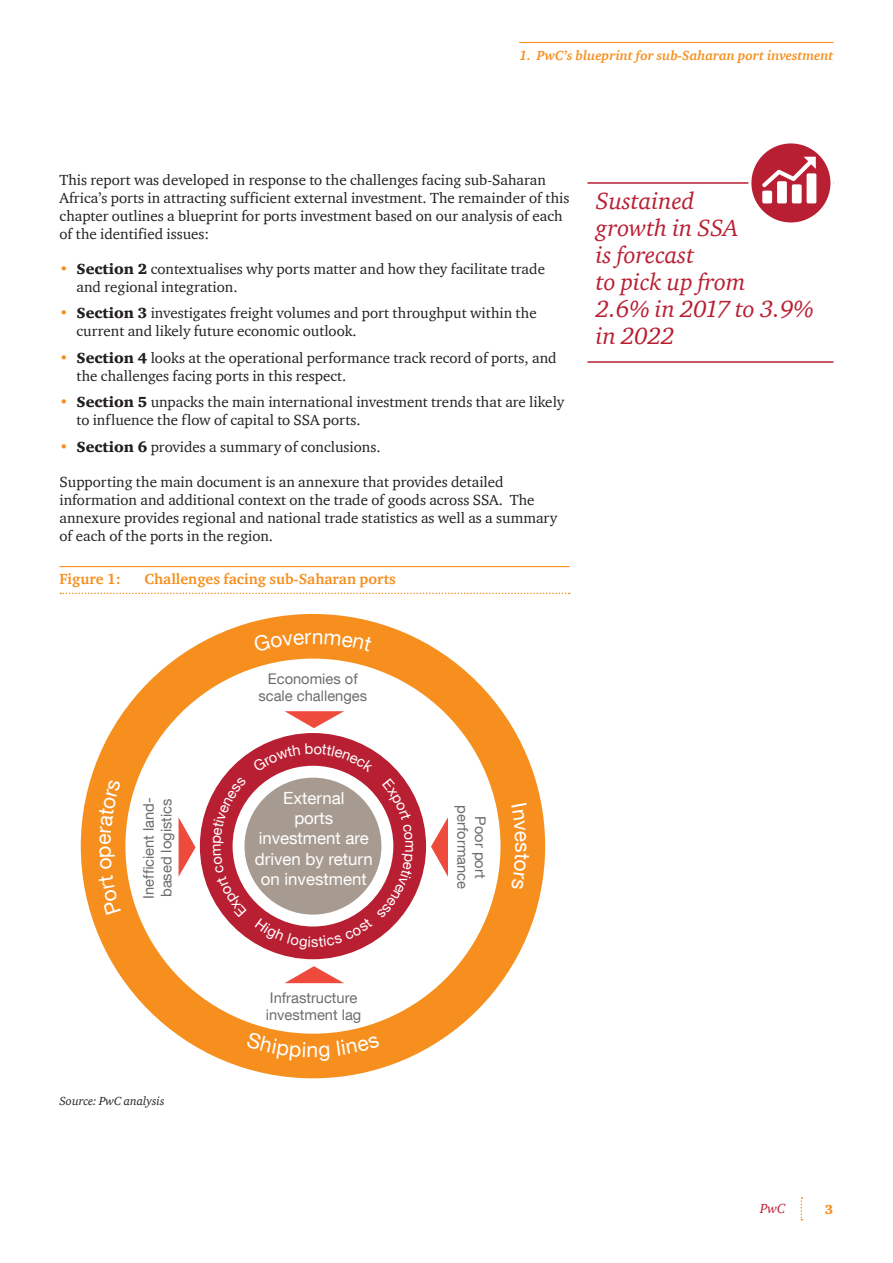
<style>
.page{position:relative;width:893px;height:1263px;background:#fff}
.page>*{position:absolute;margin:0;border:0;box-sizing:border-box;transform-origin:0 0}
.t1{font:italic 24px/27px "ITC Charter Com";color:#b91f33}
.t2{font:16.8px/20.1px "Helvetica Neue LT Com";color:#fff;text-align:center}
.t3{font:15px/18px "ITC Charter Com";color:#231f20}
.t4{font:700 15px "ITC Charter Com";color:#f68f1e}
.t5{font:14.7px/17.7px "Helvetica Neue LT Com";color:#6c6d70;text-align:center}
.t6{font:italic 700 13.5px "ITC Charter Com";color:#f68f1e}
.t7{font:italic 13.5px "ITC Charter Com";color:#b91f33}
.t8{font:900 13.5px "ITC Charter Com";color:#f68f1e}
.t9{font:italic 12px "ITC Charter Com";color:#231f20}
.s1{font-weight:900;color:#f68f1e}
.s2{font-weight:900}
</style>
<div class="page">
<svg style="left:801px;top:1197px;width:1px;height:23px"></svg>
<hr style="left:519px;top:42px;width:314px;height:1px;background:#f68f1e">
<hr style="left:60px;top:566px;width:509px;height:1px;background:#f68f1e">
<svg style="left:60px;top:593px;width:510px;height:1px"></svg>
<div style="left:81px;top:614px;width:464px;height:464px;background:#f68f1e;border-radius:50%"></div>
<div style="left:125px;top:659px;width:375px;height:375px;background:#fff;border-radius:50%"></div>
<div style="left:200px;top:733px;width:226px;height:226px;background:#b91f33;border-radius:50%"></div>
<svg style="left:285px;top:711px;width:59px;height:17px"></svg>
<svg style="left:285px;top:966px;width:59px;height:17px"></svg>
<svg style="left:179px;top:818px;width:17px;height:58px"></svg>
<svg style="left:431px;top:817px;width:17px;height:60px"></svg>
<hr style="left:587px;top:182px;width:246px;height:2px;background:#b91f33">
<hr style="left:587px;top:361px;width:246px;height:2px;background:#b91f33">
<svg style="left:750px;top:142px;width:82px;height:82px;background:#c03647"></svg>
<div style="left:748px;top:140px;width:85px;height:85px;border:3px solid #fff;border-radius:50%"></div>
<svg style="left:762px;top:157px;width:54px;height:46px"></svg>
<svg style="left:213px;top:743px;width:200px;height:207px"></svg>
<svg style="left:282px;top:1031px;width:48px;height:3px"></svg>
<p class="t6" style="left:519px;top:47px;width:316px">1. PwC’s blueprint for sub-Saharan port investment</p>
<p class="t3" style="left:60px;top:170px;width:511px">This report was developed in response to the challenges facing sub-Saharan Africa’s ports in attracting sufficient external investment. The remainder of this chapter outlines a blueprint for ports investment based on our analysis of each of the identified issues:</p>
<p class="t3" style="left:77px;top:259px;width:470px;text-indent:-17px"><span class="s1">•</span> <span class="s2">Section 2</span> contextualises why ports matter and how they facilitate trade and regional integration.</p>
<p class="t3" style="left:77px;top:304px;width:462px;text-indent:-17px"><span class="s1">•</span> <span class="s2">Section 3</span> investigates freight volumes and port throughput within the current and likely future economic outlook.</p>
<p class="t3" style="left:77px;top:348px;width:482px;text-indent:-17px"><span class="s1">•</span> <span class="s2">Section 4</span> looks at the operational performance track record of ports, and the challenges facing ports in this respect.</p>
<p class="t3" style="left:77px;top:393px;width:489px;text-indent:-17px"><span class="s1">•</span> <span class="s2">Section 5</span> unpacks the main international investment trends that are likely to influence the flow of capital to SSA ports.</p>
<p class="t3" style="left:60px;top:437px;width:323px"><span class="s1">•</span> <span class="s2">Section 6</span> provides a summary of conclusions.</p>
<p class="t3" style="left:60px;top:472px;width:499px">Supporting the main document is an annexure that provides detailed information and additional context on the trade of goods across SSA. The annexure provides regional and national trade statistics as well as a summary of each of the ports in the region.</p>
<p class="t4" style="left:60px;top:570px;width:63px">Figure 1:</p>
<p class="t4" style="left:145px;top:570px;width:253px">Challenges facing sub-Saharan ports</p>
<h1 class="t1" style="left:596px;top:187px;width:219px">Sustained<br>growth in SSA<br>is forecast<br>to pick up from<br>2.6% in 2017 to 3.9% in 2022</h1>
<p class="t5" style="left:258px;top:669px;width:110px">Economies of scale challenges</p>
<p class="t2" style="left:255px;top:788px;width:119px">External<br>ports investment are driven by return on investment</p>
<p class="t5" style="left:139px;top:899px;width:103px;text-align:left;rotate:-90deg">Inefficient land&shy;based logistics</p>
<p class="t5" style="left:489px;top:805px;width:85px;rotate:90deg">Poor port performance</p>
<p class="t9" style="left:60px;top:1094px;width:106px">Source: PwC analysis</p>
<p class="t5" style="left:266px;top:988px;width:97px;text-align:left">Infrastructure investment lag</p>
<p class="t7" style="left:760px;top:1200px;width:27px">PwC</p>
<p class="t8" style="left:825px;top:1201px;width:10px">3</p>
</div>
